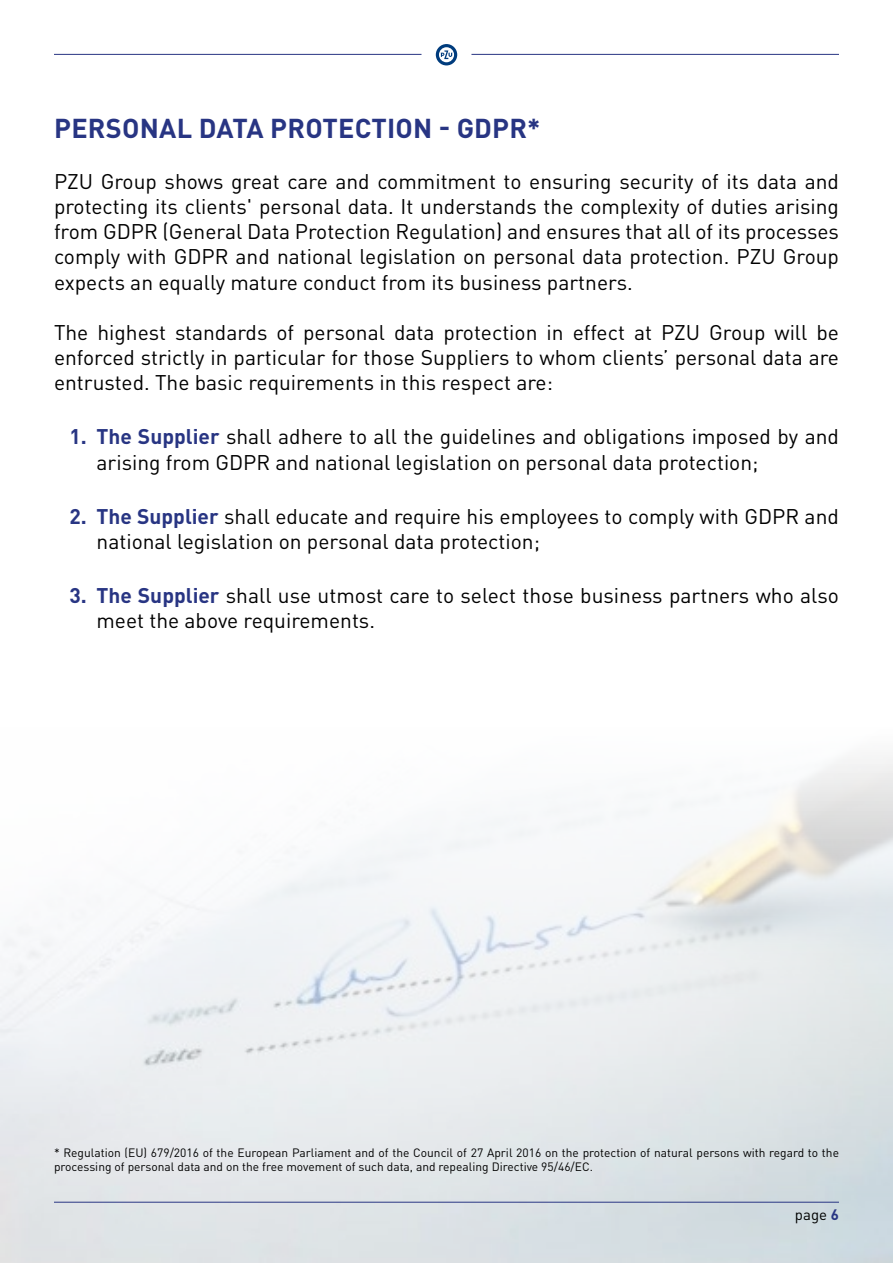
<style>
.page{position:relative;width:893px;height:1263px;background:#fff}
.page>*{position:absolute;margin:0;border:0;box-sizing:border-box;transform-origin:0 0}
.t1{font:700 27px "DIN Pro Pl";letter-spacing:.01em;color:#283583}
.t2{font:21px/25.2px "DIN Pro Pl";color:#000}
.t3{font:15px "DIN Pro Pl";color:#000}
.t4{font:12px/14.4px "DIN Pro Pl";color:#000}
.s1{font-weight:700;color:#283583}
</style>
<div class="page">
<hr style="left:54px;top:1202px;width:785px;height:1px;background:#283583">
<hr style="left:54px;top:54px;width:367px;height:1px;background:#283583">
<hr style="left:471px;top:54px;width:368px;height:1px;background:#283583">
<svg style="left:436px;top:44px;width:21px;height:21px"></svg>
<p class="t1" style="left:54px;top:111px;width:488px">PERSONAL DATA PROTECTION - GDPR*</p>
<p class="t2" style="left:54px;top:168px;width:786px;text-align:justify">PZU Group shows great care and commitment to ensuring security of its data and protecting its clients' personal data. It understands the complexity of duties arising from GDPR (General Data Protection Regulation) and ensures that all of its processes comply with GDPR and national legislation on personal data protection. PZU Group expects an equally mature conduct from its business partners.</p>
<p class="t2" style="left:54px;top:319px;width:786px;text-align:justify">The highest standards of personal data protection in effect at PZU Group will be enforced strictly in particular for those Suppliers to whom clients’ personal data are entrusted. The basic requirements in this respect are:</p>
<p class="t2" style="left:97px;top:424px;width:744px;text-indent:-27px"><span class="s1">1. The Supplier</span> shall adhere to all the guidelines and obligations imposed by and arising from GDPR and national legislation on personal data protection;</p>
<p class="t2" style="left:97px;top:503px;width:744px;text-indent:-27px"><span class="s1">2. The Supplier</span> shall educate and require his employees to comply with GDPR and national legislation on personal data protection;</p>
<p class="t2" style="left:97px;top:582px;width:744px;text-indent:-27px"><span class="s1">3. The Supplier</span> shall use utmost care to select those business partners who also meet the above requirements.</p>
<p class="t4" style="left:54px;top:1145px;width:786px">* Regulation (EU) 679/2016 of the European Parliament and of the Council of 27 April 2016 on the protection of natural persons with regard to the processing of personal data and on the free movement of such data, and repealing Directive 95/46/EC.</p>
<p class="t3" style="left:795px;top:1205px;width:46px">page <span class="s1">6</span></p>
</div>
